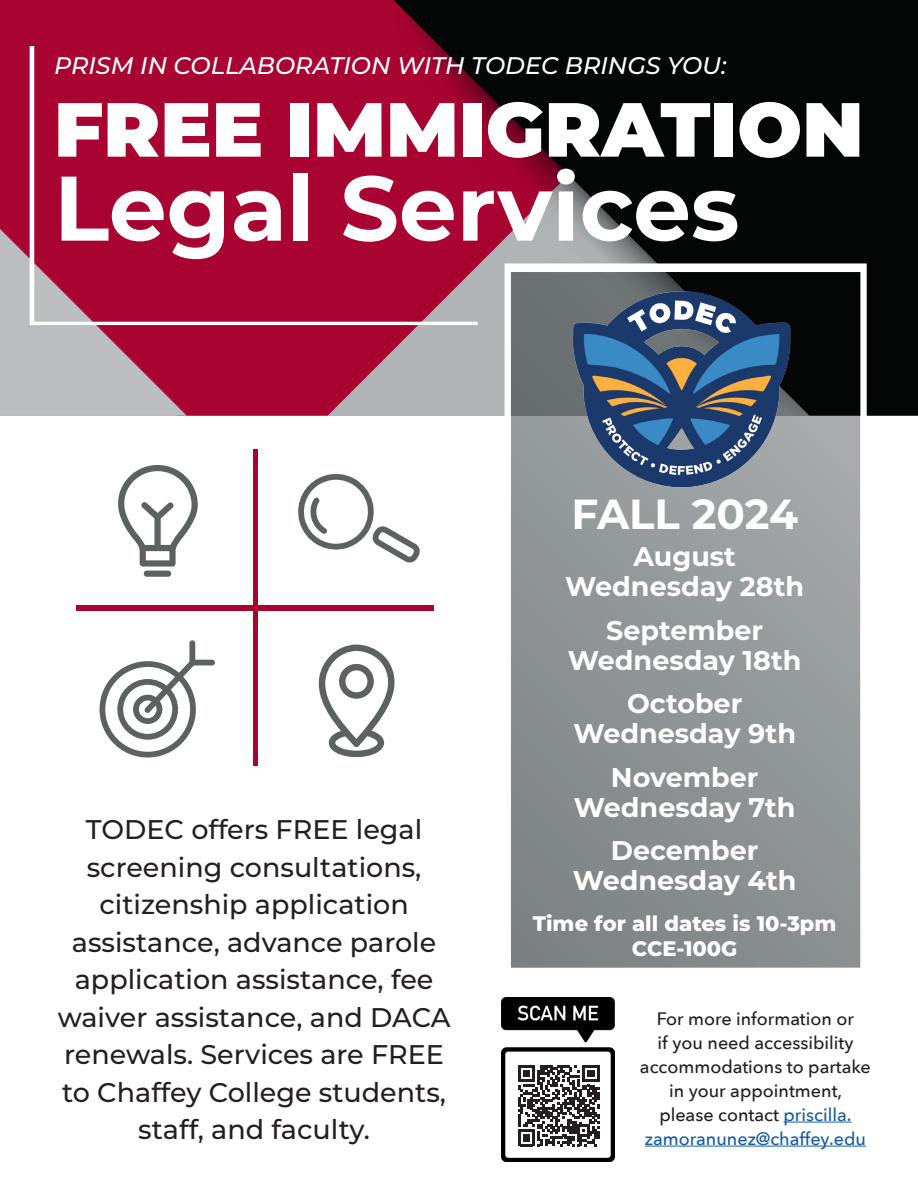
<style>
.page{position:relative;width:918px;height:1188px;background:#fff}
.page>*{position:absolute;margin:0;border:0;box-sizing:border-box;transform-origin:0 0}
.t1{font:700 91.5px "Montserrat";color:#fff}
.t2{font:900 76.5px "Montserrat";color:#fff}
.t3{font:700 42px "Montserrat";letter-spacing:-.005em;color:#fff}
.t4{font:500 27px/37.5px "Montserrat";color:#231f20;text-align:center}
.t5{font:700 27px "Montserrat";color:#fff}
.t6{font:italic 500 24px "Montserrat";color:#fff}
.t7{font:800 21px "Montserrat";color:#fff}
.t8{font:500 18px/24px "Avenir Next";color:#231f20;text-align:center}
.s1{color:#175d9e}
</style>
<div class="page">
<div style="left:0;top:0;width:394px;height:416px;background:#a90332"></div>
<div style="left:394px;top:0;width:524px;height:416px;background:#040605"></div>
<svg style="left:0;top:229px;width:187px;height:187px;background:#b7929f"></svg>
<svg style="left:396px;top:4px;width:423px;height:412px;background:#2e2226"></svg>
<svg style="left:505px;top:263px;width:362px;height:735px;background:#969a9b"></svg>
<div style="left:30px;top:46px;width:448px;height:279px;background:#a90332"></div>
<svg style="left:298px;top:474px;width:122px;height:89px"></svg>
<svg style="left:319px;top:645px;width:76px;height:112px"></svg>
<div style="left:144px;top:571px;width:27px;height:6px;background:#5d6261;border-radius:3px"></div>
<svg style="left:118px;top:465px;width:80px;height:102px"></svg>
<svg style="left:100px;top:640px;width:115px;height:118px"></svg>
<hr style="left:253px;top:449px;width:4px;height:317px;background:#a90332">
<div style="left:76px;top:605px;width:358px;height:5px;background:#a90332"></div>
<img style="left:536px;top:243px;width:296px;height:296px">
<hr style="left:784px;top:1122px;width:67px;height:1px;background:#175d9e">
<hr style="left:645px;top:1146px;width:221px;height:1px;background:#175d9e">
<img style="left:502px;top:998px;width:113px;height:164px">
<div style="left:510px;top:1054px;width:99px;height:99px;background:#fff"></div>
<svg style="left:518px;top:1065px;width:81px;height:81px"></svg>
<p class="t6" style="left:54px;top:49px;width:674px">PRISM IN COLLABORATION WITH TODEC BRINGS YOU:</p>
<p class="t2" style="left:54px;top:72px;width:811px">FREE IMMIGRATION</p>
<p class="t1" style="left:54px;top:142px;width:687px">Legal Services</p>
<p class="t4" style="left:58px;top:810px;width:394px">TODEC offers FREE legal screening consultations, citizenship application assistance, advance parole application assistance, fee waiver assistance, and DACA renewals. Services are FREE</p>
<p class="t4" style="left:62px;top:1072px;width:385px">to Chaffey College students, staff, and faculty.</p>
<p class="t3" style="left:571px;top:484px;width:228px">FALL 2024</p>
<p class="t5" style="left:633px;top:537px;width:104px">August</p>
<p class="t5" style="left:565px;top:567px;width:240px">Wednesday 28th</p>
<p class="t5" style="left:606px;top:611px;width:158px">September</p>
<p class="t5" style="left:568px;top:641px;width:235px">Wednesday 18th</p>
<p class="t5" style="left:627px;top:684px;width:117px">October</p>
<p class="t5" style="left:573px;top:714px;width:224px">Wednesday 9th</p>
<p class="t5" style="left:611px;top:758px;width:149px">November</p>
<p class="t5" style="left:574px;top:788px;width:223px">Wednesday 7th</p>
<p class="t5" style="left:611px;top:831px;width:149px">December</p>
<p class="t5" style="left:573px;top:861px;width:225px">Wednesday 4th</p>
<p class="t7" style="left:533px;top:908px;width:305px">Time for all dates is 10-3pm</p>
<p class="t7" style="left:632px;top:933px;width:107px">CCE-100G</p>
<p class="t8" style="left:640px;top:1006px;width:232px">For more information or<br>if you need accessibility accommodations to partake in your appointment, please contact <span class="s1">priscilla. zamoranunez@chaffey.edu</span></p>
</div>
